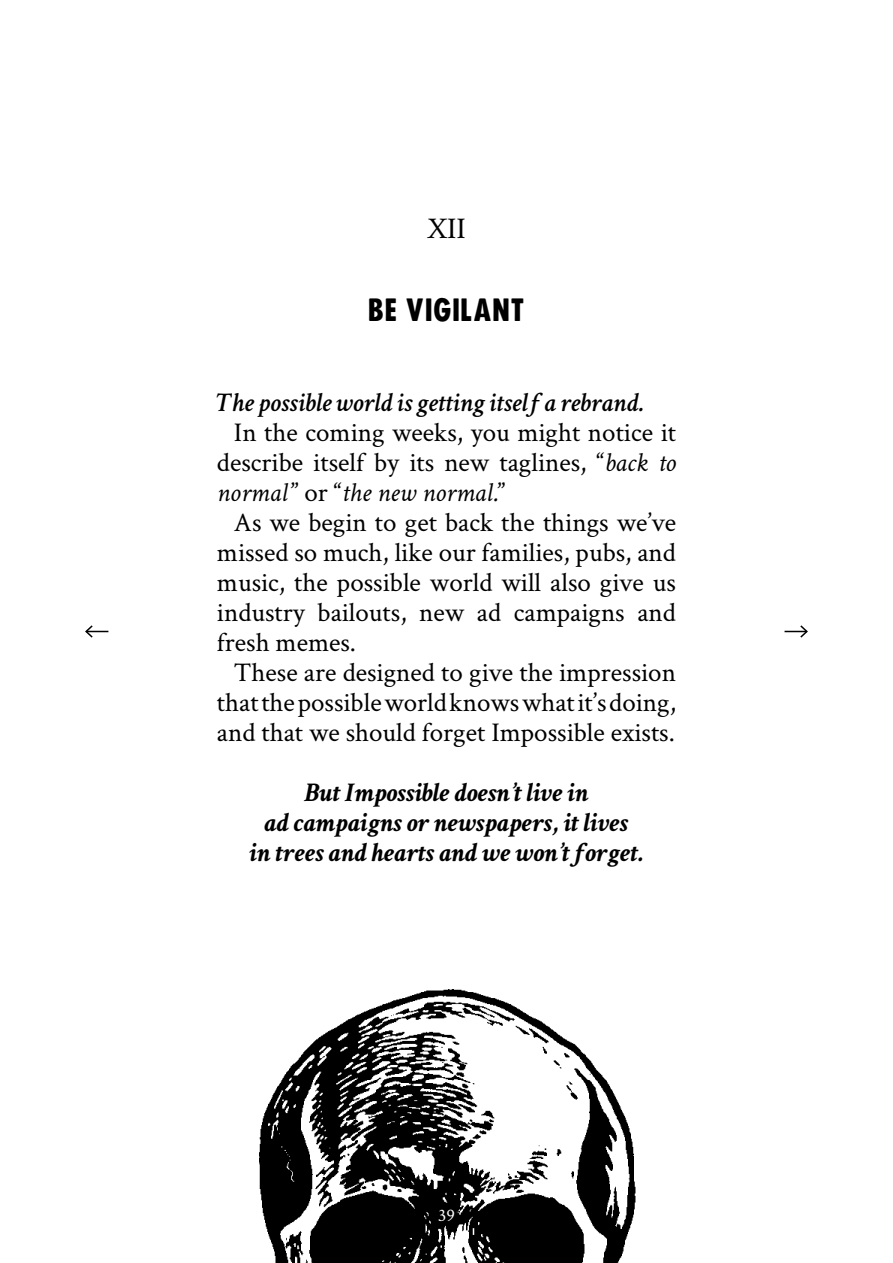
<style>
.page{position:relative;width:893px;height:1263px;background:#fff}
.page>*{position:absolute;margin:0;border:0;box-sizing:border-box;transform-origin:0 0}
.t1{font:30px "FUCXEDCAPS Regular";color:#000}
.t2{font:30px "Crimson Text";color:#000}
.t3{font:27px/30px "Crimson Text";color:#000;text-align:justify}
.t4{font:italic 700 27px/30px "Crimson Text";color:#000;text-align:center}
.t5{font:italic 600 27px "Crimson Text";color:#000}
.t6{font:18px "Crimson Text";color:#fff}
.s1{font-style:italic}
</style>
<div class="page">
<img style="left:259px;top:989px;width:377px;height:274px">
<svg style="left:784px;top:625px;width:24px;height:13px"></svg>
<svg style="left:85px;top:625px;width:23px;height:13px"></svg>
<svg style="left:434px;top:1204px;width:24px;height:17px"></svg>
<p class="t2" style="left:427px;top:208px;width:40px">XII</p>
<p class="t1" style="left:368px;top:284px;width:159px">BE VIGILANT</p>
<p class="t5" style="left:217px;top:383px;width:428px">The possible world is getting itself a rebrand.</p>
<p class="t3" style="left:217px;top:416px;width:461px;text-indent:17px">In the coming weeks, you might notice it describe itself by its new taglines, “<span class="s1">back to normal</span>” or “<span class="s1">the new normal.</span>”</p>
<p class="t3" style="left:217px;top:506px;width:460px;text-indent:17px">As we begin to get back the things we’ve missed so much, like our families, pubs, and music, the possible world will also give us industry bailouts, new ad campaigns and fresh memes.</p>
<p class="t3" style="left:217px;top:656px;width:461px;text-indent:17px">These are designed to give the impression that the possible world knows what it’s doing, and that we should forget Impossible exists.</p>
<p class="t4" style="left:250px;top:776px;width:395px">But Impossible doesn’t live in<br>ad campaigns or newspapers, it lives<br>in trees and hearts and we won’t forget.</p>
<p class="t6" style="left:438px;top:1203px;width:19px">39</p>
</div>
